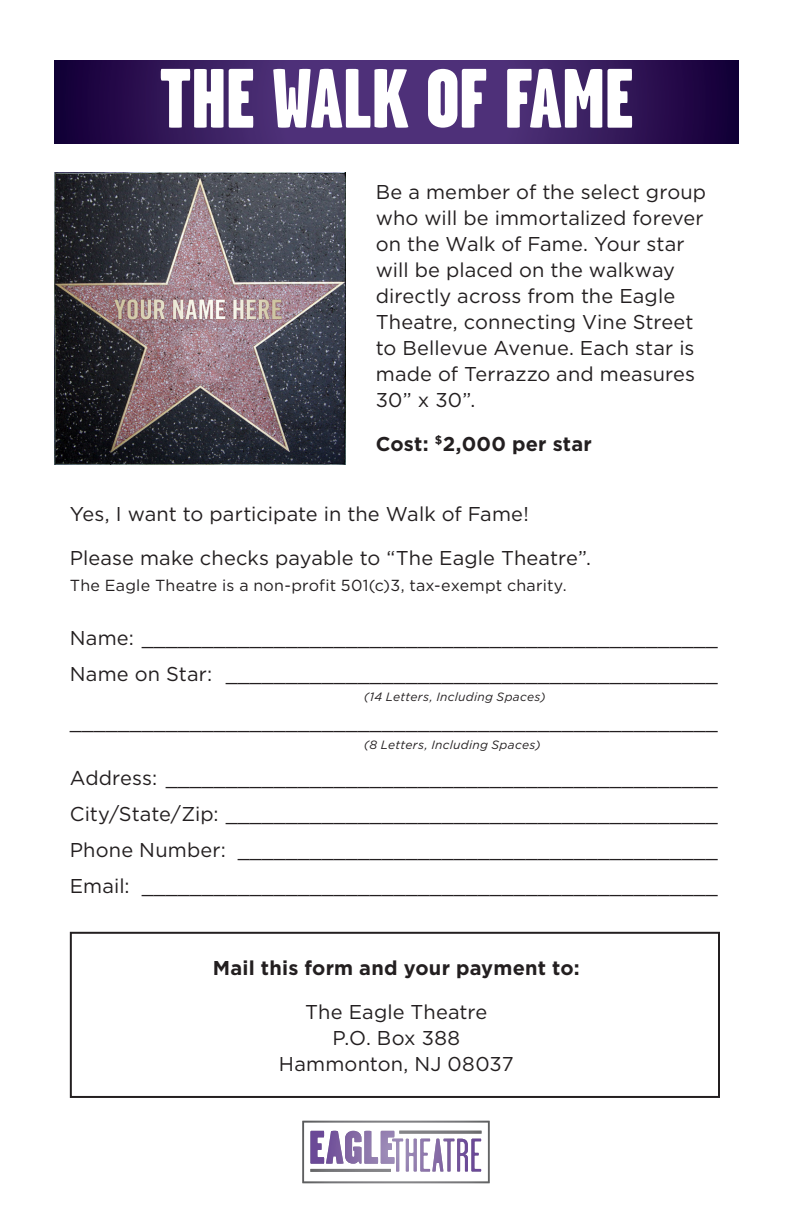
<style>
.page{position:relative;width:792px;height:1224px;background:#fff}
.page>*{position:absolute;margin:0;border:0;box-sizing:border-box;transform-origin:0 0}
.t1{font:900 84px "Garage Gothic";letter-spacing:-.015em;color:#fff}
.t2{font:20px/26px "Gotham";letter-spacing:.005em;color:#231f20}
.t3{font:700 20px "Gotham";letter-spacing:.01em;color:#231f20}
.t4{font:16px "Gotham";letter-spacing:.015em;color:#231f20}
.t5{font:italic 12px "Gotham";letter-spacing:.025em;color:#231f20}
</style>
<div class="page">
<svg style="left:54px;top:60px;width:684px;height:84px"></svg>
<svg style="left:302px;top:1121px;width:188px;height:62px"></svg>
<img style="left:54px;top:173px;width:292px;height:291px">
<div style="left:70px;top:932px;width:650px;height:166px;border:2px solid #231f20"></div>
<p class="t1" style="left:159px;top:53px;width:476px">THE WALK OF FAME</p>
<p class="t2" style="left:376px;top:178px;width:332px">Be a member of the select group who will be immortalized forever on the Walk of Fame. Your star will be placed on the walkway directly across from the Eagle<br>Theatre, connecting Vine Street to Bellevue Avenue. Each star is made of Terrazzo and measures<br>30” x 30”.</p>
<p class="t3" style="left:376px;top:432px;width:218px">Cost: <sup>$</sup>2,000 per star</p>
<p class="t2" style="left:70px;top:500px;width:460px">Yes, I want to participate in the Walk of Fame!</p>
<p class="t2" style="left:70px;top:544px;width:523px">Please make checks payable to “The Eagle Theatre”.</p>
<p class="t4" style="left:70px;top:576px;width:498px">The Eagle Theatre is a non-profit 501(c)3, tax-exempt charity.</p>
<p class="t2" style="left:70px;top:619px;width:650px;line-height:36px">Name: ________________________________________________<br>Name on Star: _________________________________________</p>
<p class="t5" style="left:364px;top:690px;width:183px">(14 Letters, Including Spaces)</p>
<p class="t2" style="left:70px;top:708px;width:650px">______________________________________________________</p>
<p class="t5" style="left:364px;top:738px;width:178px">(8 Letters, Including Spaces)</p>
<p class="t2" style="left:70px;top:759px;width:650px;line-height:36px;text-align:justify">Address: ______________________________________________ City/State/Zip: _________________________________________ Phone Number: ________________________________________ Email: ________________________________________________</p>
<p class="t3" style="left:213px;top:956px;width:369px">Mail this form and your payment to:</p>
<p class="t2" style="left:279px;top:998px;width:236px;text-align:center">The Eagle Theatre<br>P.O. Box 388<br>Hammonton, NJ 08037</p>
</div>
